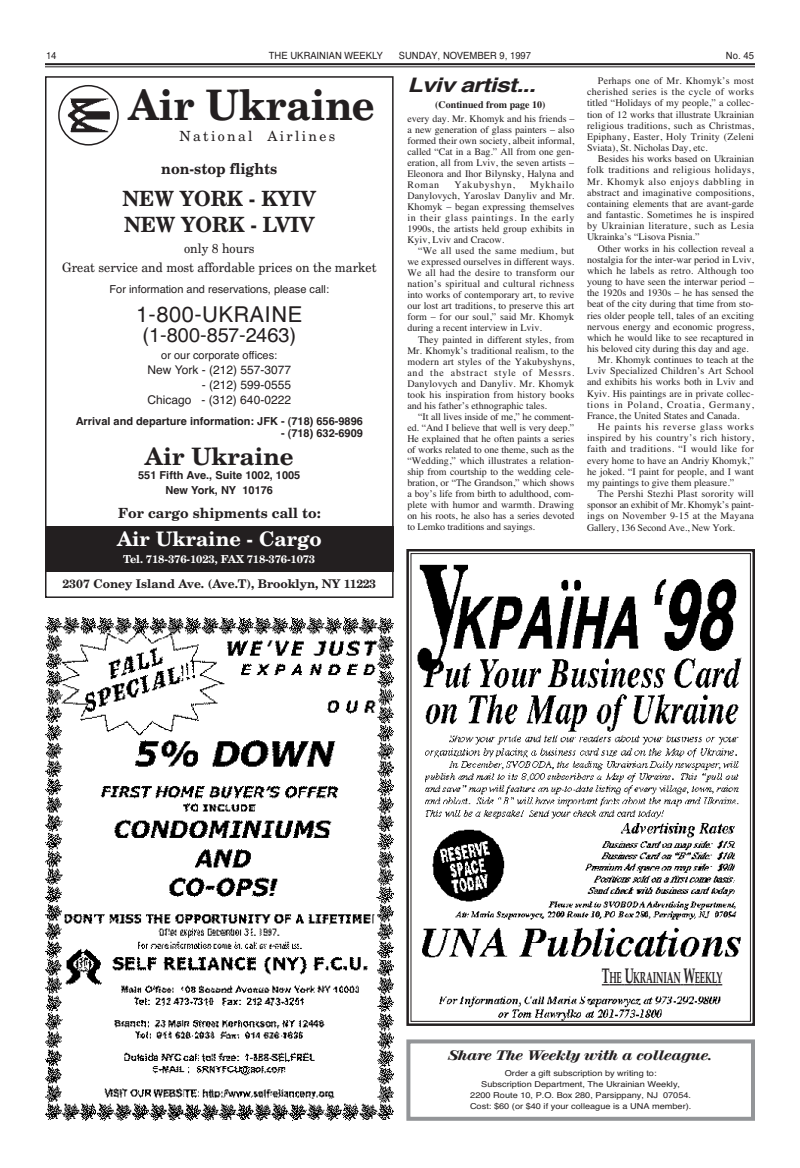
<style>
.page{position:relative;width:800px;height:1168px;background:#fff}
.page>*{position:absolute;margin:0;border:0;box-sizing:border-box;transform-origin:0 0}
.t1{font:700 42px "New Century Schlbk";color:#231f20;scale:.95 1}
.t2{font:700 24px "New Century Schlbk";color:#231f20}
.t3{font:22px "Svoboda FAF";letter-spacing:.02em;color:#231f20}
.t4{font:700 21px/26px "New Century Schlbk";color:#231f20;scale:.95 1}
.t5{font:20px "Svoboda FAF";color:#231f20}
.t6{font:700 20px "New Century Schlbk";color:#fff}
.t7{font:italic 700 20px "Helvetica";color:#231f20;scale:1.25 1}
.t8{font:700 16px "Palatino";letter-spacing:-.015em;color:#231f20;scale:.55 1}
.t9{font:700 15px "New Century Schlbk";color:#231f20;scale:.95 1}
.t10{font:700 14px "New Century Schlbk";color:#231f20}
.t11{font:14px "New Century Schlbk";letter-spacing:.165em;color:#231f20}
.t12{font:13.3px "Mercy Ital";color:#231f20;scale:1.13 1}
.t13{font:13px/19px "New Century Schlbk";color:#231f20;text-align:center;scale:.95 1}
.t14{font:12px/15px "Helvetica";color:#231f20;text-align:justify}
.t15{font:700 12px "New Century Schlbk";letter-spacing:-.005em;color:#231f20}
.t16{font:700 11px/14.4px "Helvetica";color:#231f20;text-align:center}
.t17{font:11px "Helvetica";color:#231f20}
.t18{font:700 11px "New Century Schlbk";letter-spacing:-.015em;color:#fff}
.t19{font:10px/11px "Times";color:#231f20;text-align:justify}
.t20{font:10px "Times";letter-spacing:.02em;color:#231f20}
.t21{font:10px "Svoboda FAF";color:#231f20;scale:.95 1}
.t22{font:10px "Times";letter-spacing:.075em;color:#231f20}
.t23{font:10px "Times";letter-spacing:.03em;color:#231f20}
.t24{font:10px "Times";letter-spacing:.035em;color:#231f20}
.t25{font:10px "Times";letter-spacing:.025em;color:#231f20}
.t26{font:10px "Times";letter-spacing:.06em;color:#231f20}
.t27{font:700 10px "Times";color:#231f20}
.t28{font:8.2px/11.2px "Helvetica";color:#231f20;text-align:center;scale:1.13 1}
.s1{color:#fff}
.s2{font-size:21.3px}
</style>
<div class="page">
<hr style="left:45px;top:63px;width:710px;height:2px;background:#231f20">
<hr style="left:45px;top:66px;width:710px;height:1px;background:#231f20">
<div style="left:45px;top:76px;width:349px;height:522px;border:2px solid #231f20"></div>
<svg style="left:58px;top:85px;width:61px;height:61px"></svg>
<div style="left:45px;top:526px;width:349px;height:46px;background:#231f20"></div>
<img style="left:45px;top:617px;width:349px;height:504px">
<img style="left:417px;top:564px;width:325px;height:456px">
<div style="left:406px;top:549px;width:349px;height:477px;border:2px solid #231f20"></div>
<div style="left:411px;top:553px;width:340px;height:469px;border:1px solid #231f20"></div>
<div style="left:418px;top:960px;width:114px;height:28px;background:#fff"></div>
<div style="left:581px;top:961px;width:161px;height:27px;background:#fff"></div>
<div style="left:419px;top:966px;width:153px;height:21px;background:#fff"></div>
<svg style="left:602px;top:984px;width:31px;height:1px"></svg>
<hr style="left:633px;top:984px;width:48px;height:1px;background:#231f20">
<svg style="left:681px;top:984px;width:41px;height:1px"></svg>
<div style="left:406px;top:1039px;width:349px;height:82px;border:4px solid #939598"></div>
<p class="t21" style="left:46px;top:50px;width:13px">14</p>
<p class="t21" style="left:269px;top:50px;width:122px">THE UKRAINIAN WEEKLY</p>
<p class="t21" style="left:399px;top:50px;width:141px">SUNDAY, NOVEMBER 9, 1997</p>
<p class="t21" style="left:726px;top:50px;width:31px">No. 45</p>
<h1 class="t1" style="left:129px;top:81px;width:261px">Air Ukraine</h1>
<h3 class="t11" style="left:179px;top:128px;width:157px">National Airlines</h3>
<h3 class="t9" style="left:161px;top:160px;width:124px">non-stop flights</h3>
<h3 class="t4" style="left:123px;top:186px;width:205px">NEW YORK - KYIV<br>NEW YORK - LVIV</h3>
<h3 class="t13" style="left:62px;top:239px;width:333px">only 8 hours<br>Great service and most affordable prices on the market</h3>
<p class="t17" style="left:110px;top:282px;width:221px">For information and reservations, please call:</p>
<h3 class="t3" style="left:136px;top:301px;width:168px">1-800-UKRAINE</h3>
<h3 class="t5" style="left:143px;top:323px;width:155px">(1-800-857-2463)</h3>
<p class="t17" style="left:161px;top:348px;width:117px">or our corporate offices:</p>
<p class="t14" style="left:147px;top:362px;width:145px">New York - (212) 557-3077<br><span class="s1">New York</span> - (212) 599-0555<br>Chicago - (312) 640-0222</p>
<p class="t16" style="left:76px;top:414px;width:289px">Arrival and departure information: JFK - (718) 656-9896</p>
<h2 class="t2" style="left:145px;top:442px;width:150px">Air Ukraine</h2>
<p class="t16" style="left:138px;top:468px;width:164px">551 Fifth Ave., Suite 1002, 1005<br>New York, NY 10176</p>
<h3 class="t10" style="left:118px;top:505px;width:204px">For cargo shipments call to:</h3>
<h3 class="t6" style="left:117px;top:528px;width:206px">Air Ukraine - Cargo</h3>
<p class="t18" style="left:123px;top:553px;width:194px">Tel. 718-376-1023, FAX 718-376-1073</p>
<p class="t15" style="left:62px;top:577px;width:315px">2307 Coney Island Ave. (Ave.T), Brooklyn, NY 11223</p>
<h3 class="t7" style="left:407px;top:73px;width:111px">Lvivartist...</h3>
<p class="t27" style="left:435px;top:99px;width:112px">(Continued from page 10)</p>
<p class="t19" style="left:407px;top:113px;width:168px">every day. Mr. Khomyk and his friends – a new generation of glass painters – also formed their own society, albeit informal, called “Cat in a Bag.” All from one gen&shy;eration, all from Lviv, the seven artists – Eleonora and Ihor Bilynsky, Halyna and Roman</p>
<p class="t19" style="left:407px;top:179px;width:169px;text-indent:123px">Mykhailo Danylovych, Yaroslav Danyliv and Mr.<br>Khomyk – began expressing themselves in their glass paintings. In the early 1990s, the artists held group exhibits in Kyiv, Lviv and Cracow.</p>
<p class="t19" style="left:407px;top:245px;width:169px;text-indent:11px">“We all used the same medium, but we expressed ourselves in different ways.<br>We all had the desire to transform our nation’s spiritual and cultural richness into works of contemporary art, to revive our lost art traditions, to preserve this art form – for our soul,” said Mr. Khomyk during a recent interview in Lviv.</p>
<p class="t19" style="left:407px;top:334px;width:169px;text-indent:11px">They painted in different styles, from Mr. Khomyk’s traditional realism, to the modern art styles of the Yakubyshyns, and the abstract style of Messrs.<br>Danylovych and Danyliv. Mr. Khomyk took his inspiration from history books and his father’s ethnographic tales.</p>
<p class="t19" style="left:407px;top:411px;width:168px;text-indent:11px">“It all lives inside of me,” he comment&shy;ed. “And I believe that well is very deep.” He explained that he often paints a series of works related to one theme, such as the “Wedding,” which illustrates a relation&shy;ship from courtship to the wedding cele&shy;bration, or “The Grandson,” which shows a boy’s life from birth to adulthood, com&shy;plete with humor and warmth. Drawing on his roots, he also has a series devoted to Lemko traditions and sayings.</p>
<p class="t22" style="left:454px;top:179px;width:62px">Yakubyshyn,</p>
<p class="t19" style="left:587px;top:75px;width:169px;text-indent:11px">Perhaps one of Mr. Khomyk’s most cherished series is the cycle of works titled “Holidays of my people,” a collec&shy;tion of 12 works that illustrate Ukrainian religious traditions, such as Christmas, Epiphany, Easter, Holy Trinity (Zeleni Sviata), St. Nicholas Day, etc.</p>
<p class="t19" style="left:587px;top:153px;width:168px;text-indent:11px">Besides his works based on Ukrainian folk traditions and religious holidays, Mr. Khomyk also enjoys dabbling in abstract and imaginative compositions, containing elements that are avant-garde and fantastic. Sometimes he is inspired by Ukrainian literature, such as Lesia Ukrainka’s “Lisova Pisnia.”</p>
<p class="t19" style="left:598px;top:243px;width:158px">Other works in his collection reveal a</p>
<p class="t19" style="left:587px;top:254px;width:168px">nostalgia for the inter-war period in Lviv,</p>
<p class="t20" style="left:587px;top:265px;width:168px">which he labels as retro. Although too</p>
<p class="t19" style="left:587px;top:276px;width:168px">young to have seen the interwar period –</p>
<p class="t19" style="left:587px;top:287px;width:168px">the 1920s and 1930s – he has sensed the</p>
<p class="t19" style="left:587px;top:298px;width:168px">beat of the city during that time from sto-</p>
<p class="t19" style="left:587px;top:310px;width:168px">ries older people tell, tales of an exciting</p>
<p class="t19" style="left:587px;top:321px;width:168px">nervous energy and economic progress,</p>
<p class="t19" style="left:587px;top:332px;width:168px">which he would like to see recaptured in</p>
<p class="t19" style="left:587px;top:343px;width:163px">his beloved city during this day and age.</p>
<p class="t19" style="left:598px;top:354px;width:158px">Mr. Khomyk continues to teach at the</p>
<p class="t19" style="left:587px;top:365px;width:168px">Lviv Specialized Children’s Art School</p>
<p class="t19" style="left:587px;top:377px;width:168px">and exhibits his works both in Lviv and</p>
<p class="t19" style="left:587px;top:388px;width:168px">Kyiv. His paintings are in private collec-</p>
<p class="t22" style="left:587px;top:398px;width:168px">tions in Poland, Croatia, Germany,</p>
<p class="t19" style="left:587px;top:410px;width:154px">France, the United States and Canada.</p>
<p class="t26" style="left:598px;top:421px;width:158px">He paints his reverse glass works</p>
<p class="t23" style="left:587px;top:432px;width:168px">inspired by his country’s rich history,</p>
<p class="t24" style="left:587px;top:443px;width:168px">faith and traditions. “I would like for</p>
<p class="t19" style="left:587px;top:455px;width:168px">every home to have an Andriy Khomyk,”</p>
<p class="t19" style="left:587px;top:466px;width:168px">he joked. “I paint for people, and I want</p>
<p class="t19" style="left:587px;top:477px;width:149px">my paintings to give them pleasure.”</p>
<p class="t20" style="left:598px;top:488px;width:158px">The Pershi Stezhi Plast sorority will</p>
<p class="t19" style="left:587px;top:499px;width:168px">sponsor an exhibit of Mr. Khomyk’s paint-</p>
<p class="t25" style="left:587px;top:510px;width:168px">ings on November 9-15 at the Mayana</p>
<p class="t19" style="left:587px;top:522px;width:149px">Gallery, 136 Second Ave., New York.</p>
<h3 class="t8" style="left:602px;top:968px;width:221px"><span class="s2">T</span>HE <span class="s2">U</span>KRAINIAN <span class="s2">W</span>EEKLY</h3>
<h3 class="t12" style="left:449px;top:1048px;width:235px">Share The Weekly with a colleague.</h3>
<p class="t28" style="left:470px;top:1067px;width:197px">Order a gift subscription by writing to:<br>Subscription Department, The Ukrainian Weekly, 2200 Route 10, P.O. Box 280, Parsippany, NJ 07054.<br>Cost: $60 (or $40 if your colleague is a UNA member).</p>
</div>
